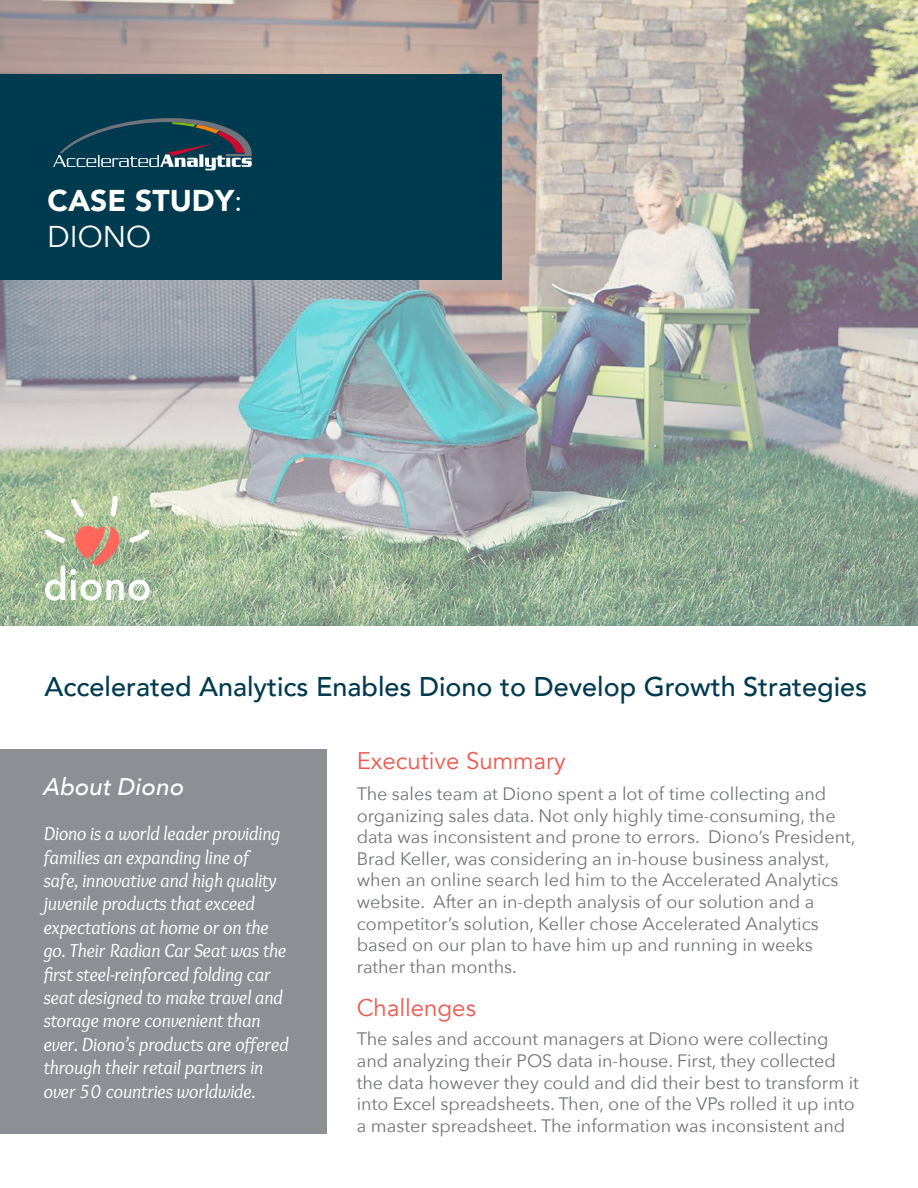
<style>
.page{position:relative;width:918px;height:1188px;background:#fff}
.page>*{position:absolute;margin:0;border:0;box-sizing:border-box;transform-origin:0 0}
.t1{font:900 30px/36px "Avenir";color:#fff}
.t2{font:500 27px "Avenir";color:#003a4f}
.t3{font:24px "Avenir";color:#ec5a4f}
.t4{font:italic 500 24px "Avenir Next";color:#fff}
.t5{font:italic 19.5px/23.4px "Overlock";color:#fff}
.t6{font:18px/21.6px "Avenir Next";color:#71737b}
.t7{font:3.45px "Helvetica";color:#fff}
.s1{font-weight:400}
</style>
<div class="page">
<img style="left:0;top:1px;width:918px;height:624px">
<div style="left:0;top:74px;width:501px;height:206px;background:#003a4f"></div>
<svg style="left:53px;top:118px;width:199px;height:52px"></svg>
<div style="left:0;top:749px;width:326px;height:385px;background:#8d8f95"></div>
<svg style="left:71px;top:499px;width:13px;height:18px"></svg>
<svg style="left:110px;top:496px;width:8px;height:20px"></svg>
<svg style="left:45px;top:526px;width:105px;height:75px;background:#bdbaa0"></svg>
<h1 class="t1" style="left:48px;top:182px;width:196px">CASE STUDY<span class="s1">:<br>DIONO</span></h1>
<p class="t7" style="left:149px;top:578px;width:4px">®</p>
<h2 class="t2" style="left:45px;top:663px;width:824px">Accelerated Analytics Enables Diono to Develop Growth Strategies</h2>
<h3 class="t4" style="left:44px;top:766px;width:142px">About Diono</h3>
<p class="t5" style="left:44px;top:822px;width:246px">Diono is a world leader providing families an expanding line of safe, innovative and high quality juvenile products that exceed expectations at home or on the go. Their Radian Car Seat was the first steel-reinforced folding car seat designed to make travel and storage more convenient than ever. Diono’s products are offered through their retail partners in over 50 countries worldwide.</p>
<h3 class="t3" style="left:357px;top:746px;width:210px">Executive Summary</h3>
<p class="t6" style="left:357px;top:782px;width:500px">The sales team at Diono spent a lot of time collecting and organizing sales data. Not only highly time-consuming, the data was inconsistent and prone to errors. Diono’s President, Brad Keller, was considering an in-house business analyst, when an online search led him to the Accelerated Analytics website. After an in-depth analysis of our solution and a competitor’s solution, Keller chose Accelerated Analytics based on our plan to have him up and running in weeks rather than months.</p>
<h3 class="t3" style="left:357px;top:994px;width:121px">Challenges</h3>
<p class="t6" style="left:357px;top:1028px;width:504px">The sales and account managers at Diono were collecting and analyzing their POS data in-house. First, they collected the data however they could and did their best to transform it into Excel spreadsheets. Then, one of the VPs rolled it up into a master spreadsheet. The information was inconsistent and</p>
</div>
